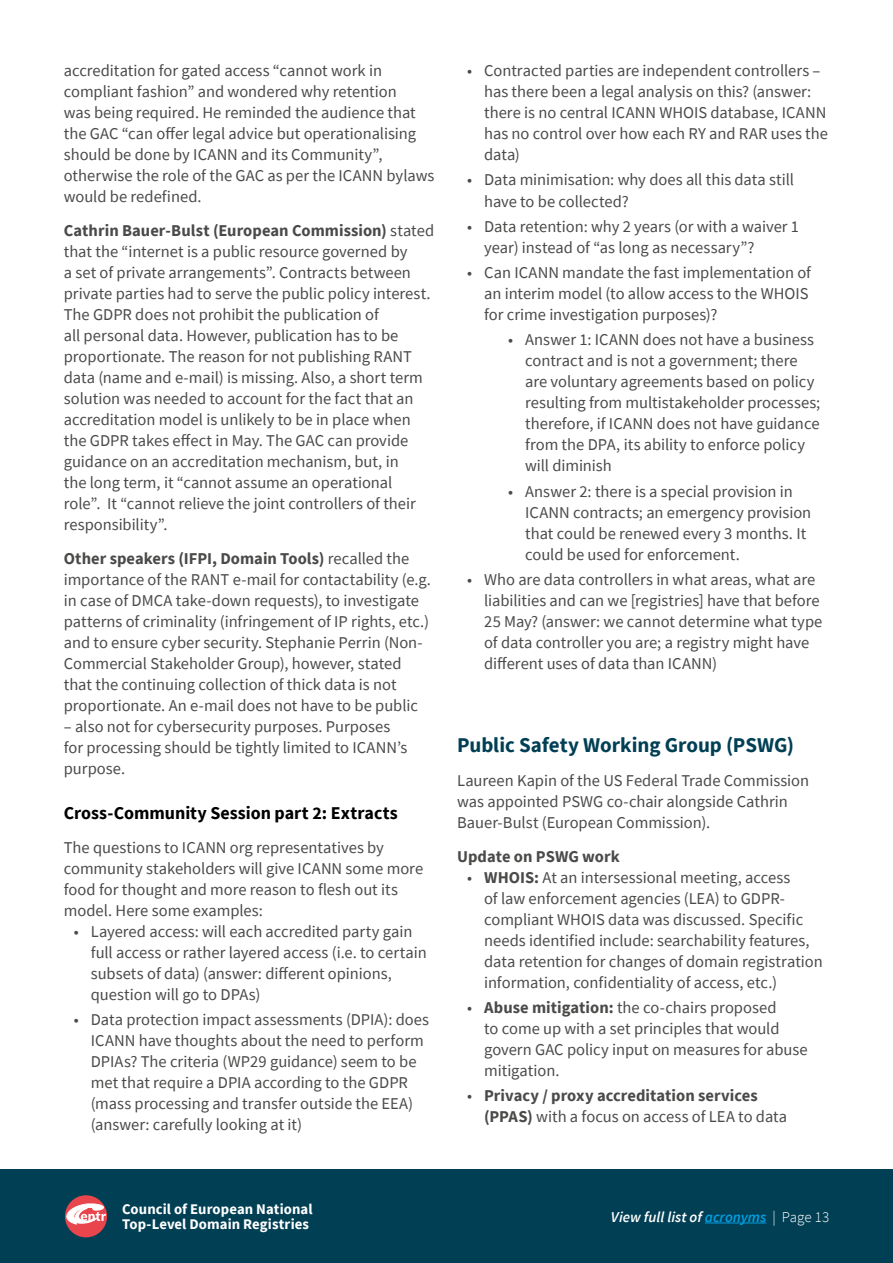
<style>
.page{position:relative;width:893px;height:1263px;background:#fff}
.page>*{position:absolute;margin:0;border:0;box-sizing:border-box;transform-origin:0 0}
.t1{font:700 21px "Source Sans Pro";letter-spacing:-.005em;color:#013f54}
.t2{font:700 18px "Source Sans Pro";color:#000}
.t3{font:16.5px/21px "Source Sans Pro";color:#4a4a49}
.t4{font:700 16.5px/21px "Source Sans Pro";color:#4a4a49}
.t5{font:italic 600 15px "Source Sans Pro";color:#fff}
.t6{font:700 14.7px/14.7px "Source Sans Pro";letter-spacing:.005em;color:#fff}
.s1{font-weight:700}
.s2{font-weight:400}
.s3{color:#009fe3}
.s4{font-weight:300;font-style:normal}
</style>
<div class="page">
<div style="left:0;top:1169px;width:893px;height:94px;background:#013f54"></div>
<div style="left:65px;top:1195px;width:42px;height:42px;background:#e9454c;border-radius:50%"></div>
<svg style="left:66px;top:1203px;width:40px;height:21px"></svg>
<hr style="left:705px;top:1222px;width:61px;height:1px;background:#009fe3">
<p class="t3" style="left:64px;top:60px;width:372px">accreditation for gated access “cannot work in compliant fashion” and wondered why retention<br>was being required. He reminded the audience that the GAC “can offer legal advice but operationalising should be done by ICANN and its Community”, otherwise the role of the GAC as per the ICANN bylaws would be redefined.</p>
<p class="t3" style="left:64px;top:220px;width:372px"><span class="s1">Cathrin Bauer-Bulst (European Commission)</span> stated that the “internet is a public resource governed by<br>a set of private arrangements”. Contracts between private parties had to serve the public policy interest.<br>The GDPR does not prohibit the publication of<br>all personal data. However, publication has to be proportionate. The reason for not publishing RANT data (name and e-mail) is missing. Also, a short term solution was needed to account for the fact that an accreditation model is unlikely to be in place when the GDPR takes effect in May. The GAC can provide guidance on an accreditation mechanism, but, in<br>the long term, it “cannot assume an operational<br>role”. It “cannot relieve the joint controllers of their responsibility”.</p>
<p class="t3" style="left:64px;top:548px;width:369px"><span class="s1">Other speakers (IFPI, Domain Tools)</span> recalled the importance of the RANT e-mail for contactability (e.g. in case of DMCA take-down requests), to investigate patterns of criminality (infringement of IP rights, etc.) and to ensure cyber security. Stephanie Perrin (Non-Commercial Stakeholder Group), however, stated that the continuing collection of thick data is not proportionate. An e-mail does not have to be public</p>
<p class="t3" style="left:64px;top:716px;width:345px">– also not for cybersecurity purposes. Purposes for processing should be tightly limited to ICANN’s purpose.</p>
<p class="t2" style="left:64px;top:801px;width:336px">Cross-Community Session part 2: Extracts</p>
<p class="t3" style="left:64px;top:837px;width:361px">The questions to ICANN org representatives by community stakeholders will give ICANN some more food for thought and more reason to flesh out its model. Here some examples:</p>
<p class="t3" style="left:91px;top:921px;width:337px;text-indent:-17px">• Layered access: will each accredited party gain full access or rather layered access (i.e. to certain subsets of data) (answer: different opinions, question will go to DPAs)</p>
<p class="t3" style="left:91px;top:1009px;width:340px;text-indent:-17px">• Data protection impact assessments (DPIA): does ICANN have thoughts about the need to perform DPIAs? The criteria (WP29 guidance) seem to be met that require a DPIA according to the GDPR (mass processing and transfer outside the EEA) (answer: carefully looking at it)</p>
<p class="t3" style="left:484px;top:60px;width:345px;text-indent:-17px">• Contracted parties are independent controllers – has there been a legal analysis on this? (answer: there is no central ICANN WHOIS database, ICANN has no control over how each RY and RAR uses the data)</p>
<p class="t3" style="left:484px;top:169px;width:311px;text-indent:-17px">• Data minimisation: why does all this data still have to be collected?</p>
<p class="t3" style="left:484px;top:216px;width:317px;text-indent:-17px">• Data retention: why 2 years (or with a waiver 1 year) instead of “as long as necessary”?</p>
<p class="t3" style="left:484px;top:262px;width:328px;text-indent:-17px">• Can ICANN mandate the fast implementation of an interim model (to allow access to the WHOIS for crime investigation purposes)?</p>
<p class="t3" style="left:525px;top:329px;width:297px;text-indent:-17px">• Answer 1: ICANN does not have a business contract and is not a government; there are voluntary agreements based on policy resulting from multistakeholder processes; therefore, if ICANN does not have guidance from the DPA, its ability to enforce policy will diminish</p>
<p class="t3" style="left:525px;top:480px;width:288px;text-indent:-17px">• Answer 2: there is a special provision in ICANN contracts; an emergency provision that could be renewed every 3 months. It could be used for enforcement.</p>
<p class="t3" style="left:484px;top:569px;width:340px;text-indent:-17px">• Who are data controllers in what areas, what are liabilities and can we [registries] have that before 25 May? (answer: we cannot determine what type of data controller you are; a registry might have different uses of data than ICANN)</p>
<p class="t1" style="left:457px;top:731px;width:339px">Public Safety Working Group (PSWG)</p>
<p class="t3" style="left:457px;top:770px;width:354px">Laureen Kapin of the US Federal Trade Commission was appointed PSWG co-chair alongside Cathrin<br>Bauer-Bulst (European Commission).</p>
<p class="t4" style="left:457px;top:845px;width:164px">Update on PSWG work</p>
<p class="t3" style="left:484px;top:866px;width:340px;text-indent:-17px">• <span class="s1">WHOIS:</span> At an intersessional meeting, access<br>of law enforcement agencies (LEA) to GDPR&shy;compliant WHOIS data was discussed. Specific needs identified include: searchability features, data retention for changes of domain registration information, confidentiality of access, etc.)</p>
<p class="t3" style="left:484px;top:997px;width:325px;text-indent:-17px">• <span class="s1">Abuse mitigation:</span> the co-chairs proposed<br>to come up with a set principles that would govern GAC policy input on measures for abuse mitigation.</p>
<p class="t4" style="left:484px;top:1085px;width:305px;text-indent:-17px"><span class="s2">•</span> Privacy / proxy accreditation services (PPAS) <span class="s2">with a focus on access of LEA to data</span></p>
<p class="t6" style="left:122px;top:1202px;width:192px">Council of European National<br>Top-Level Domain Registries</p>
<p class="t5" style="left:611px;top:1207px;width:220px">View full list of <span class="s3">acronyms</span> <span class="s4">| Page 13</span></p>
</div>
